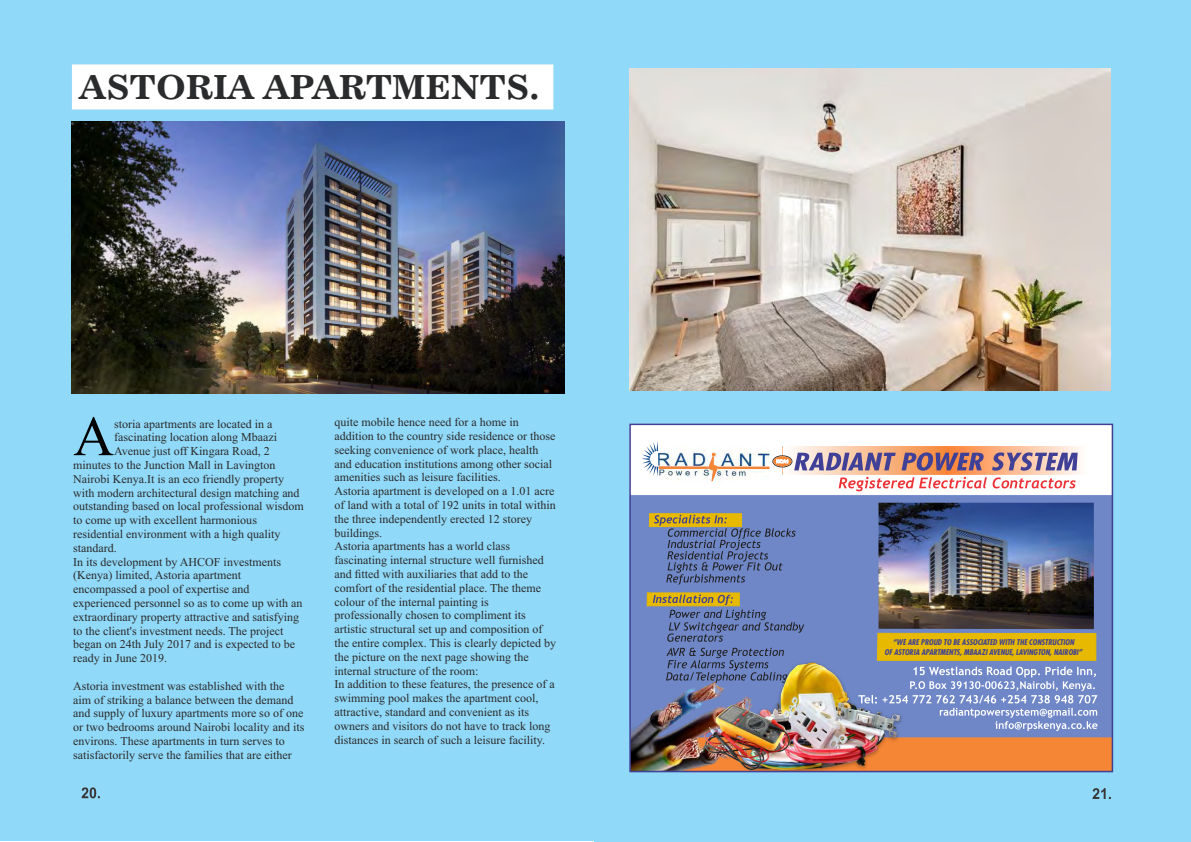
<style>
.page{position:relative;width:1191px;height:842px;background:#fff}
.page>*{position:absolute;margin:0;border:0;box-sizing:border-box;transform-origin:0 0}
.t1{font:56.5px "Times New Roman";color:#000}
.t2{font:33.3px "News 701 BT Bold A";color:#2a2b2c}
.t3{font:12px/13.8px "Times New Roman";color:#2a2b2c}
.t4{font:italic 700 condensed 7.8px/10px "Futura Std";color:#3f4096;text-align:center}
</style>
<div class="page">
<div style="left:1px;top:0;width:595px;height:841px;background:#91d9f8"></div>
<div style="left:72px;top:65px;width:481px;height:44px;background:#fff"></div>
<svg style="left:81px;top:787px;width:19px;height:11px"></svg>
<img style="left:71px;top:121px;width:493px;height:273px">
<div style="left:594px;top:0;width:597px;height:842px;background:#91d9f8"></div>
<svg style="left:1092px;top:788px;width:18px;height:11px"></svg>
<img style="left:629px;top:69px;width:481px;height:321px">
<div style="left:630px;top:495px;width:482px;height:243px;background:#6f87c7"></div>
<div style="left:630px;top:738px;width:482px;height:33px;background:#f58635"></div>
<div style="left:647px;top:593px;width:92px;height:13px;background:#e7b900"></div>
<div style="left:649px;top:513px;width:92px;height:14px;background:#e7b900;border:1px solid #e7b900"></div>
<img style="left:632px;top:683px;width:93px;height:86px">
<svg style="left:653px;top:594px;width:151px;height:48px"></svg>
<svg style="left:654px;top:515px;width:141px;height:70px"></svg>
<svg style="left:666px;top:648px;width:118px;height:35px"></svg>
<svg style="left:876px;top:633px;width:221px;height:98px"></svg>
<img style="left:727px;top:660px;width:177px;height:109px">
<img style="left:703px;top:698px;width:87px;height:71px">
<img style="left:878px;top:503px;width:215px;height:126px">
<div style="left:630px;top:424px;width:482px;height:71px;background:#fff"></div>
<div style="left:629px;top:424px;width:484px;height:348px;border:2px solid #3f4096"></div>
<div style="left:782px;top:446px;width:164px;height:29px;background:linear-gradient(to right,#fcfdfd,#f68b3c);border:1px solid #ff8133"></div>
<div style="left:946px;top:446px;width:141px;height:29px;background:linear-gradient(to right,#ff8134,#fffdfd);border:1px solid #ff8133"></div>
<svg style="left:794px;top:452px;width:283px;height:19px;background:#9e7e92"></svg>
<svg style="left:838px;top:477px;width:237px;height:14px"></svg>
<img style="left:658px;top:450px;width:112px;height:29px">
<svg style="left:708px;top:453px;width:10px;height:32px"></svg>
<hr style="left:718px;top:467px;width:51px;height:2px;background:#f58635">
<hr style="left:659px;top:467px;width:49px;height:2px;background:#f58635">
<svg style="left:641px;top:441px;width:17px;height:36px"></svg>
<svg style="left:772px;top:455px;width:20px;height:12px"></svg>
<svg style="left:773px;top:456px;width:18px;height:10px"></svg>
<svg style="left:776px;top:459px;width:12px;height:4px"></svg>
<h2 class="t2" style="left:80px;top:73px;width:461px">ASTORIA APARTMENTS.</h2>
<h1 class="t1" style="left:73px;top:416px;width:42px">A</h1>
<p class="t3" style="left:114px;top:418px;width:160px">storia apartments are located in a</p>
<p class="t3" style="left:114px;top:432px;width:164px">fascinating location along Mbaazi</p>
<p class="t3" style="left:114px;top:445px;width:157px">Avenue just off Kingara Road, 2</p>
<p class="t3" style="left:73px;top:459px;width:204px">minutes to the Junction Mall in Lavington</p>
<p class="t3" style="left:73px;top:473px;width:212px">Nairobi Kenya.It is an eco friendly property</p>
<p class="t3" style="left:73px;top:487px;width:228px">with modern architectural design matching and</p>
<p class="t3" style="left:73px;top:501px;width:232px">outstanding based on local professional wisdom</p>
<p class="t3" style="left:73px;top:514px;width:185px">to come up with excellent harmonious</p>
<p class="t3" style="left:73px;top:528px;width:208px">residential environment with a high quality</p>
<p class="t3" style="left:73px;top:542px;width:45px">standard.</p>
<p class="t3" style="left:73px;top:556px;width:209px">In its development by AHCOF investments</p>
<p class="t3" style="left:73px;top:570px;width:169px">(Kenya) limited, Astoria apartment</p>
<p class="t3" style="left:73px;top:583px;width:178px">encompassed a pool of expertise and</p>
<p class="t3" style="left:73px;top:597px;width:231px">experienced personnel so as to come up with an</p>
<p class="t3" style="left:73px;top:611px;width:227px">extraordinary property attractive and satisfying</p>
<p class="t3" style="left:73px;top:625px;width:212px">to the client's investment needs. The project</p>
<p class="t3" style="left:73px;top:639px;width:223px">began on 24th July 2017 and is expected to be</p>
<p class="t3" style="left:73px;top:652px;width:95px">ready in June 2019.</p>
<p class="t3" style="left:73px;top:680px;width:232px">Astoria investment was established with the aim of striking a balance between the demand and supply of luxury apartments more so of one or two bedrooms around Nairobi locality and its environs. These apartments in turn serves to satisfactorily serve the families that are either</p>
<p class="t3" style="left:334px;top:416px;width:223px">quite mobile hence need for a home in addition to the country side residence or those seeking convenience of work place, health and education institutions among other social amenities such as leisure facilities.<br>Astoria apartment is developed on a 1.01 acre of land with a total of 192 units in total within the three independently erected 12 storey buildings.<br>Astoria apartments has a world class fascinating internal structure well furnished and fitted with auxiliaries that add to the comfort of the residential place. The theme colour of the internal painting is professionally chosen to compliment its artistic structural set up and composition of the entire complex. This is clearly depicted by the picture on the next page showing the internal structure of the room:<br>In addition to these features, the presence of a swimming pool makes the apartment cool, attractive, standard and convenient as its owners and visitors do not have to track long distances in search of such a leisure facility.</p>
<p class="t4" style="left:884px;top:637px;width:199px">“WE ARE PROUD TO BE ASSOCIATED WITH THE CONSTRUCTION<br>OF ASTORIA APARTMENTS, MBAAZI AVENUE, LAVINGTON, NAIROBI”</p>
</div>
